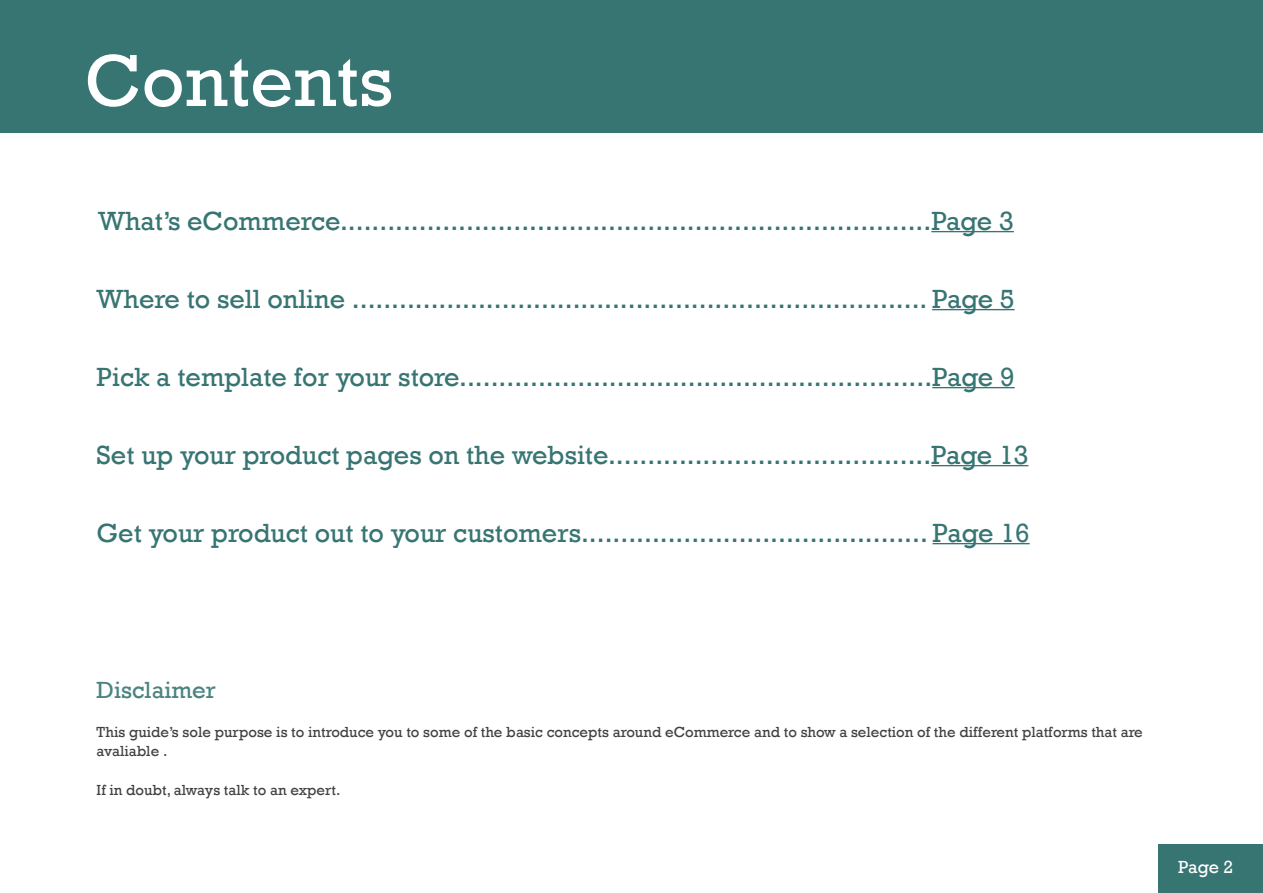
<style>
.page{position:relative;width:1263px;height:893px;background:#fff}
.page>*{position:absolute;margin:0;border:0;box-sizing:border-box;transform-origin:0 0}
.t1{font:75px "Rockwell";color:#fff}
.t2{font:27px "Rockwell";color:#377573}
.t3{font:24px "Rockwell";color:#4b8381}
.t4{font:18px "Rockwell";color:#fff}
.t5{font:15px/19.5px "Rockwell";color:#414042}
</style>
<div class="page">
<hr style="left:931px;top:231px;width:83px;height:1px;background:#377573">
<hr style="left:932px;top:309px;width:82px;height:1px;background:#377573">
<hr style="left:932px;top:387px;width:83px;height:1px;background:#377573">
<hr style="left:931px;top:465px;width:97px;height:1px;background:#377573">
<hr style="left:932px;top:543px;width:98px;height:1px;background:#377573">
<div style="left:0;top:0;width:1263px;height:132px;background:#377573"></div>
<div style="left:1158px;top:845px;width:105px;height:48px;background:#377573"></div>
<h1 class="t1" style="left:85px;top:37px;width:310px">Contents</h1>
<p class="t2" style="left:98px;top:205px;width:917px">What’s eCommerce...........................................................................Page 3</p>
<p class="t2" style="left:97px;top:283px;width:919px">Where to sell online ......................................................................... Page 5</p>
<p class="t2" style="left:97px;top:361px;width:919px">Pick a template for your store............................................................Page 9</p>
<p class="t2" style="left:97px;top:439px;width:933px">Set up your product pages on the website.........................................Page 13</p>
<p class="t2" style="left:97px;top:517px;width:934px">Get your product out to your customers............................................ Page 16</p>
<p class="t3" style="left:97px;top:676px;width:121px">Disclaimer</p>
<p class="t5" style="left:97px;top:722px;width:1048px">This guide’s sole purpose is to introduce you to some of the basic concepts around eCommerce and to show a selection of the different platforms that are avaliable .</p>
<p class="t5" style="left:97px;top:780px;width:245px">If in doubt, always talk to an expert.</p>
<p class="t4" style="left:1178px;top:856px;width:56px">Page 2</p>
</div>
